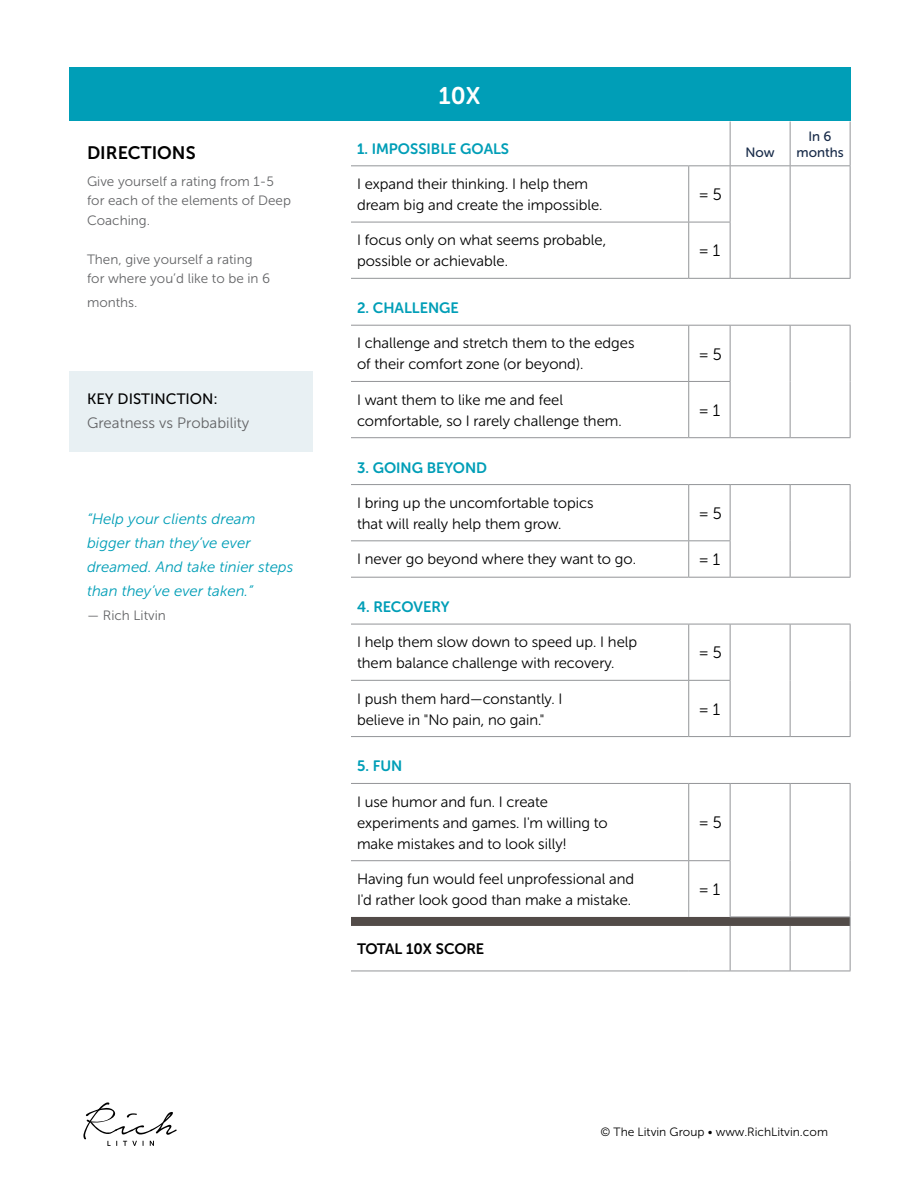
<style>
.page{position:relative;width:918px;height:1188px;background:#fff}
.page>*{position:absolute;margin:0;border:0;box-sizing:border-box;transform-origin:0 0}
.t1{font:24px "Museo Sans Rounded 700";color:#fff}
.t2{font:18px "Museo Sans 700";color:#000}
.t3{font:16.5px "Museo Sans Rounded 300";color:#000}
.t4{font:15px/21px "Museo Sans Rounded 300";color:#000}
.t5{font:italic 15px/24px "Museo Sans 300";color:#009eb7}
.t6{font:15px "Museo Sans Rounded 700";color:#009eb7}
.t7{font:15px "Museo Sans 300";color:#636466}
.t8{font:15px "Museo Sans 500";color:#000}
.t9{font:15px "Museo Sans Rounded 700";color:#000}
.t10{font:13.5px/19.5px "Museo Sans 300";color:#636466}
.t11{font:13.5px/16.2px "Museo Sans Rounded 500";color:#182b49;text-align:center}
.t12{font:12px "Museo Sans 300";color:#000}
</style>
<div class="page">
<div style="left:69px;top:371px;width:244px;height:81px;background:#e8f0f3"></div>
<div style="left:69px;top:68px;width:781px;height:54px;background:#009eb7"></div>
<hr style="left:730px;top:121px;width:1px;height:44px;background:#939598">
<hr style="left:790px;top:121px;width:1px;height:44px;background:#939598">
<hr style="left:850px;top:121px;width:1px;height:44px;background:#939598">
<hr style="left:351px;top:165px;width:338px;height:1px;background:#939598">
<hr style="left:689px;top:165px;width:41px;height:1px;background:#939598">
<hr style="left:688px;top:166px;width:1px;height:56px;background:#939598">
<hr style="left:730px;top:165px;width:60px;height:1px;background:#939598">
<hr style="left:730px;top:166px;width:1px;height:56px;background:#939598">
<hr style="left:790px;top:165px;width:61px;height:1px;background:#939598">
<hr style="left:790px;top:166px;width:1px;height:56px;background:#939598">
<hr style="left:850px;top:166px;width:1px;height:56px;background:#939598">
<hr style="left:351px;top:222px;width:338px;height:1px;background:#939598">
<hr style="left:689px;top:222px;width:42px;height:1px;background:#939598">
<hr style="left:688px;top:222px;width:1px;height:56px;background:#939598">
<hr style="left:730px;top:222px;width:1px;height:56px;background:#939598">
<hr style="left:790px;top:222px;width:1px;height:56px;background:#939598">
<hr style="left:850px;top:222px;width:1px;height:56px;background:#939598">
<hr style="left:351px;top:278px;width:338px;height:1px;background:#939598">
<hr style="left:689px;top:278px;width:41px;height:1px;background:#939598">
<hr style="left:730px;top:278px;width:60px;height:1px;background:#939598">
<hr style="left:790px;top:278px;width:61px;height:1px;background:#939598">
<hr style="left:351px;top:325px;width:338px;height:1px;background:#939598">
<hr style="left:689px;top:325px;width:41px;height:1px;background:#939598">
<hr style="left:688px;top:326px;width:1px;height:55px;background:#939598">
<hr style="left:730px;top:325px;width:60px;height:1px;background:#939598">
<hr style="left:730px;top:326px;width:1px;height:55px;background:#939598">
<hr style="left:790px;top:325px;width:61px;height:1px;background:#939598">
<hr style="left:790px;top:326px;width:1px;height:55px;background:#939598">
<hr style="left:850px;top:326px;width:1px;height:55px;background:#939598">
<hr style="left:351px;top:381px;width:338px;height:1px;background:#939598">
<hr style="left:689px;top:381px;width:42px;height:1px;background:#939598">
<hr style="left:688px;top:382px;width:1px;height:55px;background:#939598">
<hr style="left:730px;top:382px;width:1px;height:55px;background:#939598">
<hr style="left:790px;top:381px;width:1px;height:56px;background:#939598">
<hr style="left:850px;top:381px;width:1px;height:56px;background:#939598">
<hr style="left:351px;top:437px;width:338px;height:1px;background:#939598">
<hr style="left:689px;top:437px;width:41px;height:1px;background:#939598">
<hr style="left:730px;top:437px;width:60px;height:1px;background:#939598">
<hr style="left:790px;top:437px;width:61px;height:1px;background:#939598">
<hr style="left:351px;top:484px;width:338px;height:1px;background:#939598">
<hr style="left:689px;top:484px;width:41px;height:1px;background:#939598">
<hr style="left:688px;top:485px;width:1px;height:55px;background:#939598">
<hr style="left:730px;top:484px;width:60px;height:1px;background:#939598">
<hr style="left:730px;top:485px;width:1px;height:55px;background:#939598">
<hr style="left:790px;top:484px;width:61px;height:1px;background:#939598">
<hr style="left:790px;top:485px;width:1px;height:56px;background:#939598">
<hr style="left:850px;top:485px;width:1px;height:56px;background:#939598">
<hr style="left:351px;top:540px;width:338px;height:1px;background:#939598">
<hr style="left:689px;top:540px;width:42px;height:1px;background:#939598">
<hr style="left:688px;top:541px;width:1px;height:36px;background:#939598">
<hr style="left:730px;top:541px;width:1px;height:36px;background:#939598">
<hr style="left:790px;top:541px;width:1px;height:36px;background:#939598">
<hr style="left:850px;top:541px;width:1px;height:36px;background:#939598">
<hr style="left:351px;top:577px;width:338px;height:1px;background:#939598">
<hr style="left:689px;top:577px;width:41px;height:1px;background:#939598">
<hr style="left:730px;top:577px;width:60px;height:1px;background:#939598">
<hr style="left:790px;top:577px;width:61px;height:1px;background:#939598">
<hr style="left:351px;top:624px;width:338px;height:1px;background:#939598">
<hr style="left:689px;top:624px;width:41px;height:1px;background:#939598">
<hr style="left:688px;top:624px;width:1px;height:56px;background:#939598">
<hr style="left:730px;top:624px;width:60px;height:1px;background:#939598">
<hr style="left:730px;top:624px;width:1px;height:56px;background:#939598">
<hr style="left:790px;top:624px;width:61px;height:1px;background:#939598">
<hr style="left:790px;top:624px;width:1px;height:56px;background:#939598">
<hr style="left:850px;top:624px;width:1px;height:56px;background:#939598">
<hr style="left:351px;top:680px;width:338px;height:1px;background:#939598">
<hr style="left:689px;top:680px;width:42px;height:1px;background:#939598">
<hr style="left:688px;top:681px;width:1px;height:55px;background:#939598">
<hr style="left:730px;top:681px;width:1px;height:55px;background:#939598">
<hr style="left:790px;top:680px;width:1px;height:56px;background:#939598">
<hr style="left:850px;top:680px;width:1px;height:56px;background:#939598">
<hr style="left:351px;top:736px;width:338px;height:1px;background:#939598">
<hr style="left:689px;top:736px;width:41px;height:1px;background:#939598">
<hr style="left:730px;top:736px;width:60px;height:1px;background:#939598">
<hr style="left:790px;top:736px;width:61px;height:1px;background:#939598">
<hr style="left:351px;top:783px;width:338px;height:1px;background:#939598">
<hr style="left:689px;top:783px;width:41px;height:1px;background:#939598">
<hr style="left:688px;top:784px;width:1px;height:76px;background:#939598">
<hr style="left:730px;top:783px;width:60px;height:1px;background:#939598">
<hr style="left:730px;top:784px;width:1px;height:76px;background:#939598">
<hr style="left:790px;top:783px;width:61px;height:1px;background:#939598">
<hr style="left:790px;top:784px;width:1px;height:77px;background:#939598">
<hr style="left:850px;top:784px;width:1px;height:77px;background:#939598">
<hr style="left:351px;top:860px;width:338px;height:1px;background:#939598">
<hr style="left:689px;top:860px;width:42px;height:1px;background:#939598">
<hr style="left:688px;top:861px;width:1px;height:56px;background:#939598">
<hr style="left:730px;top:861px;width:1px;height:56px;background:#939598">
<hr style="left:790px;top:861px;width:1px;height:56px;background:#939598">
<hr style="left:850px;top:861px;width:1px;height:56px;background:#939598">
<div style="left:351px;top:917px;width:500px;height:9px;background:#524b48"></div>
<hr style="left:730px;top:926px;width:1px;height:45px;background:#939598">
<hr style="left:790px;top:926px;width:1px;height:45px;background:#939598">
<hr style="left:850px;top:926px;width:1px;height:45px;background:#939598">
<hr style="left:351px;top:971px;width:338px;height:1px;background:#939598">
<hr style="left:689px;top:971px;width:41px;height:1px;background:#939598">
<hr style="left:730px;top:971px;width:60px;height:1px;background:#939598">
<hr style="left:790px;top:971px;width:61px;height:1px;background:#939598">
<svg style="left:83px;top:1102px;width:94px;height:44px"></svg>
<p class="t2" style="left:87px;top:143px;width:110px">DIRECTIONS</p>
<p class="t10" style="left:87px;top:172px;width:205px">Give yourself a rating from 1-5 for each of the elements of Deep<br>Coaching.</p>
<p class="t10" style="left:87px;top:250px;width:185px">Then, give yourself a rating for where you’d like to be in 6</p>
<p class="t10" style="left:87px;top:293px;width:52px">months.</p>
<p class="t8" style="left:87px;top:390px;width:132px">KEY DISTINCTION:</p>
<p class="t7" style="left:87px;top:414px;width:164px">Greatness vs Probability</p>
<p class="t5" style="left:87px;top:506px;width:208px">“Help your clients dream bigger than they’ve ever dreamed. And take tinier steps than they’ve ever taken.”</p>
<p class="t10" style="left:87px;top:605px;width:80px">— Rich Litvin</p>
<h1 class="t1" style="left:439px;top:82px;width:43px">10X</h1>
<p class="t6" style="left:357px;top:140px;width:154px">1. IMPOSSIBLE GOALS</p>
<p class="t11" style="left:746px;top:144px;width:31px">Now</p>
<p class="t4" style="left:357px;top:174px;width:247px">I expand their thinking. I help them dream big and create the impossible.</p>
<p class="t3" style="left:699px;top:186px;width:25px">= 5</p>
<p class="t4" style="left:357px;top:230px;width:251px">I focus only on what seems probable, possible or achievable.</p>
<p class="t3" style="left:699px;top:242px;width:23px">= 1</p>
<p class="t6" style="left:357px;top:300px;width:103px">2. CHALLENGE</p>
<p class="t4" style="left:357px;top:333px;width:279px">I challenge and stretch them to the edges of their comfort zone (or beyond).</p>
<p class="t3" style="left:699px;top:345px;width:25px">= 5</p>
<p class="t4" style="left:357px;top:389px;width:266px">I want them to like me and feel comfortable, so I rarely challenge them.</p>
<p class="t3" style="left:699px;top:401px;width:23px">= 1</p>
<p class="t6" style="left:357px;top:459px;width:132px">3. GOING BEYOND</p>
<p class="t4" style="left:357px;top:492px;width:238px">I bring up the uncomfortable topics that will really help them grow.</p>
<p class="t3" style="left:699px;top:504px;width:25px">= 5</p>
<p class="t4" style="left:357px;top:549px;width:281px">I never go beyond where they want to go.</p>
<p class="t3" style="left:699px;top:551px;width:23px">= 1</p>
<p class="t6" style="left:357px;top:599px;width:94px">4. RECOVERY</p>
<p class="t4" style="left:357px;top:632px;width:282px">I help them slow down to speed up. I help them balance challenge with recovery.</p>
<p class="t3" style="left:699px;top:644px;width:25px">= 5</p>
<p class="t4" style="left:357px;top:688px;width:207px">I push them hard—constantly. I believe in "No pain, no gain."</p>
<p class="t3" style="left:699px;top:700px;width:23px">= 1</p>
<p class="t6" style="left:357px;top:758px;width:47px">5. FUN</p>
<p class="t4" style="left:357px;top:791px;width:252px">I use humor and fun. I create experiments and games. I'm willing to make mistakes and to look silly!</p>
<p class="t3" style="left:699px;top:814px;width:25px">= 5</p>
<p class="t4" style="left:357px;top:868px;width:279px">Having fun would feel unprofessional and<br>I'd rather look good than make a mistake.</p>
<p class="t3" style="left:699px;top:880px;width:23px">= 1</p>
<p class="t9" style="left:357px;top:941px;width:129px">TOTAL 10X SCORE</p>
<p class="t11" style="left:797px;top:128px;width:48px">In 6 months</p>
<p class="t12" style="left:600px;top:1125px;width:229px">© The Litvin Group • www.RichLitvin.com</p>
</div>
